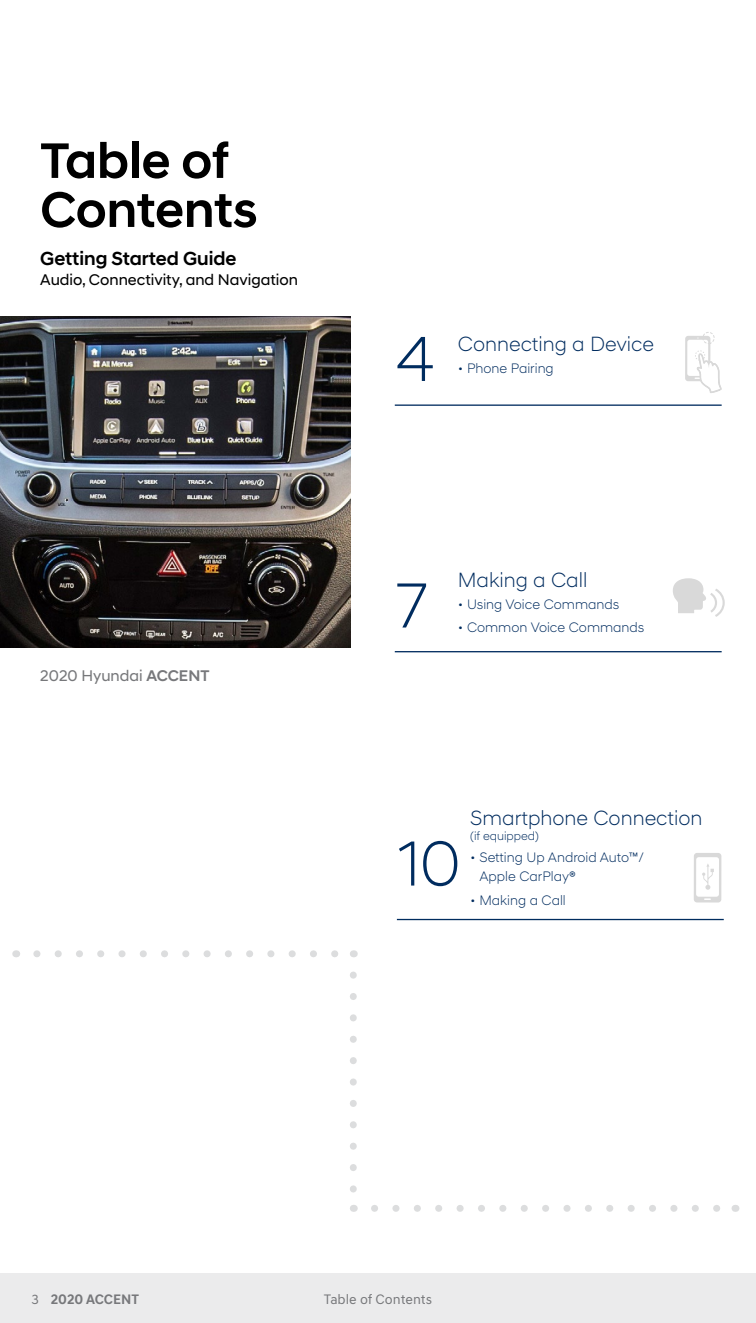
<style>
.page{position:relative;width:756px;height:1323px;background:#fff}
.page>*{position:absolute;margin:0;border:0;box-sizing:border-box;transform-origin:0 0}
.t1{font:300 64.75px "Hyundai Sans Head";color:#002c5f}
.t2{font:500 50.75px/49px "Hyundai Sans Head";letter-spacing:-.005em;color:#000}
.t3{font:300 21px "Hyundai Sans Head";color:#002c5f}
.t4{font:500 19.25px "Hyundai Sans Head";color:#000}
.t5{font:15.75px "Hyundai Sans Head";color:#000}
.t6{font:15.75px "Hyundai Sans Head";color:#77787b}
.t7{font:300 14px/19.2px "Hyundai Sans Head";color:#002c5f}
.t8{font:14px "Hyundai Sans Text";color:#77787b}
.t9{font:700 14px "Hyundai Sans Text";color:#77787b}
.t10{font:300 12.25px "Hyundai Sans Head";color:#002c5f}
.s1{font-weight:500}
.s2{font-weight:400}
</style>
<div class="page">
<svg style="left:37px;top:950px;width:301px;height:7px"></svg>
<svg style="left:350px;top:975px;width:7px;height:218px"></svg>
<svg style="left:374px;top:1205px;width:346px;height:7px"></svg>
<div style="left:0;top:1274px;width:756px;height:49px;background:#ebebec"></div>
<img style="left:0;top:316px;width:350px;height:331px">
<hr style="left:395px;top:405px;width:327px;height:1px;background:#002c5f">
<svg style="left:685px;top:332px;width:37px;height:61px"></svg>
<svg style="left:673px;top:578px;width:52px;height:39px"></svg>
<hr style="left:395px;top:651px;width:327px;height:1px;background:#002c5f">
<svg style="left:694px;top:853px;width:28px;height:50px"></svg>
<hr style="left:397px;top:919px;width:327px;height:1px;background:#002c5f">
<h2 class="t2" style="left:40px;top:136px;width:219px">Table of<br>Contents</h2>
<h3 class="t4" style="left:40px;top:247px;width:198px">Getting Started Guide</h3>
<p class="t5" style="left:40px;top:271px;width:259px">Audio, Connectivity, and Navigation</p>
<p class="t6" style="left:40px;top:666px;width:171px">2020 Hyundai <span class="s1">ACCENT</span></p>
<h1 class="t1" style="left:396px;top:320px;width:39px">4</h1>
<h3 class="t3" style="left:458px;top:332px;width:198px">Connecting a Device</h3>
<p class="t7" style="left:458px;top:359px;width:97px">• Phone Pairing</p>
<h1 class="t1" style="left:396px;top:567px;width:32px">7</h1>
<h3 class="t3" style="left:458px;top:567px;width:131px">Making a Call</h3>
<p class="t7" style="left:458px;top:595px;width:163px">• Using Voice Commands</p>
<p class="t7" style="left:458px;top:618px;width:188px">• Common Voice Commands</p>
<h1 class="t1" style="left:399px;top:825px;width:64px">10</h1>
<h3 class="t3" style="left:470px;top:806px;width:234px">Smartphone Connection</h3>
<p class="t10" style="left:470px;top:828px;width:70px">(if equipped)</p>
<p class="t7" style="left:479px;top:848px;width:166px;text-indent:-9px">• Setting Up Android Auto™/<br>Apple CarPlay®</p>
<p class="t7" style="left:470px;top:890px;width:97px">• Making a Call</p>
<p class="t9" style="left:32px;top:1290px;width:109px"><span class="s2">3</span> 2020 ACCENT</p>
<p class="t8" style="left:324px;top:1291px;width:110px">Table of Contents</p>
</div>
